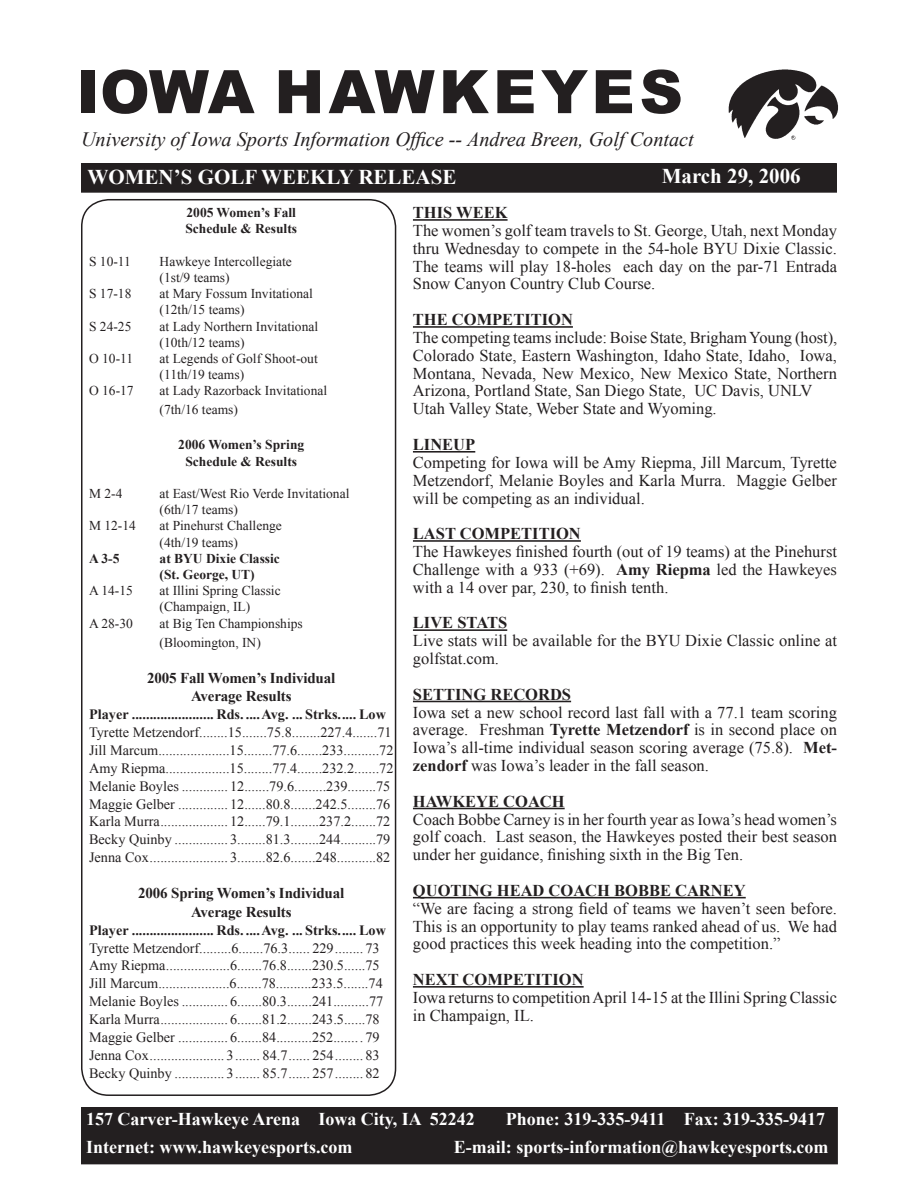
<style>
.page{position:relative;width:918px;height:1188px;background:#fff}
.page>*{position:absolute;margin:0;border:0;box-sizing:border-box;transform-origin:0 0}
.t1{font:900 60px "Arial";letter-spacing:.065em;color:#231f20}
.t2{font:700 21px "Times New Roman";color:#fff}
.t3{font:italic 20.25px "Times New Roman";color:#231f20}
.t4{font:700 18px "Times New Roman";color:#fff}
.t5{font:16.5px/17.9px "Times New Roman";color:#231f20;text-align:justify}
.t6{font:700 16.5px "Times New Roman";color:#231f20}
.t7{font:700 15px/18px "Times New Roman";letter-spacing:-.01em;color:#231f20;text-align:center}
.t8{font:14.25px/17.9px "Times New Roman";color:#231f20}
.t9{font:700 14.25px "Times New Roman";color:#231f20}
.t10{font:13.5px/16.2px "Times New Roman";color:#231f20}
.t11{font:700 13.5px/16.2px "Times New Roman";color:#231f20}
.s1{font-weight:400;font-size:18px;color:#231f20}
.s2{font-weight:700}
</style>
<div class="page">
<div style="left:82px;top:164px;width:754px;height:28px;background:#231f20"></div>
<div style="left:81px;top:163px;width:756px;height:30px;border:2px solid #231f20"></div>
<div style="left:82px;top:1108px;width:755px;height:56px;background:#231f20"></div>
<div style="left:81px;top:1107px;width:757px;height:57px;border:2px solid #231f20"></div>
<img style="left:728px;top:69px;width:110px;height:71px">
<svg style="left:81px;top:199px;width:316px;height:896px"></svg>
<hr style="left:413px;top:219px;width:95px;height:2px;background:#231f20">
<hr style="left:413px;top:326px;width:160px;height:2px;background:#231f20">
<hr style="left:413px;top:451px;width:62px;height:2px;background:#231f20">
<hr style="left:413px;top:540px;width:168px;height:2px;background:#231f20">
<hr style="left:413px;top:629px;width:94px;height:2px;background:#231f20">
<hr style="left:413px;top:701px;width:158px;height:1px;background:#231f20">
<hr style="left:413px;top:808px;width:152px;height:1px;background:#231f20">
<hr style="left:413px;top:897px;width:333px;height:1px;background:#231f20">
<hr style="left:413px;top:986px;width:171px;height:2px;background:#231f20">
<h1 class="t1" style="left:77px;top:48px;width:608px">IOWA HAWKEYES</h1>
<p class="t3" style="left:81px;top:125px;width:614px">University of Iowa Sports Information Office -- Andrea Breen, Golf Contact</p>
<p class="t2" style="left:87px;top:162px;width:370px">WOMEN’S GOLF WEEKLY RELEASE</p>
<p class="t2" style="left:652px;top:161px;width:151px"><span class="s1">F</span>March 29, 2006</p>
<p class="t11" style="left:185px;top:204px;width:113px">2005 Women’s Fall<br>Schedule &amp; Results</p>
<p class="t10" style="left:89px;top:253px;width:43px">S 10-11</p>
<p class="t10" style="left:160px;top:253px;width:134px">Hawkeye Intercollegiate (1st/9 teams)</p>
<p class="t10" style="left:89px;top:285px;width:44px">S 17-18</p>
<p class="t10" style="left:160px;top:285px;width:155px">at Mary Fossum Invitational (12th/15 teams)</p>
<p class="t10" style="left:89px;top:318px;width:44px">S 24-25</p>
<p class="t10" style="left:160px;top:318px;width:160px">at Lady Northern Invitational (10th/12 teams)</p>
<p class="t10" style="left:89px;top:350px;width:46px">O 10-11</p>
<p class="t10" style="left:160px;top:350px;width:160px">at Legends of Golf Shoot-out (11th/19 teams)</p>
<p class="t10" style="left:89px;top:383px;width:46px">O 16-17</p>
<p class="t10" style="left:160px;top:381px;width:169px;line-height:18.9px">at Lady Razorback Invitational (7th/16 teams)</p>
<p class="t11" style="left:178px;top:437px;width:128px;text-align:center">2006 Women’s Spring<br>Schedule &amp; Results</p>
<p class="t10" style="left:89px;top:485px;width:35px">M 2-4</p>
<p class="t10" style="left:160px;top:485px;width:191px">at East/West Rio Verde Invitational (6th/17 teams)</p>
<p class="t10" style="left:89px;top:518px;width:48px">M 12-14</p>
<p class="t10" style="left:160px;top:518px;width:124px">at Pinehurst Challenge (4th/19 teams)</p>
<p class="t11" style="left:89px;top:550px;width:32px">A 3-5</p>
<p class="t11" style="left:160px;top:550px;width:122px">at BYU Dixie Classic (St. George, UT)</p>
<p class="t10" style="left:89px;top:582px;width:45px">A 14-15</p>
<p class="t10" style="left:160px;top:582px;width:123px">at Illini Spring Classic (Champaign, IL)</p>
<p class="t10" style="left:89px;top:615px;width:45px">A 28-30</p>
<p class="t10" style="left:160px;top:613px;width:145px;line-height:18.9px">at Big Ten Championships (Bloomington, IN)</p>
<p class="t7" style="left:147px;top:669px;width:190px">2005 Fall Women’s Individual<br>Average Results</p>
<p class="t9" style="left:89px;top:705px;width:298px">Player ....................... Rds. ....Avg. ... Strks. .... Low</p>
<p class="t8" style="left:89px;top:723px;width:306px">Tyrette Metzendorf ........15.......75.8........227.4.......71<br>Jill Marcum.................... 15........77.6.......233..........72<br>Amy Riepma ..................15........77.4.......232.2.......72<br>Melanie Boyles ............. 12.......79.6.........239........75<br>Maggie Gelber .............. 12......80.8.......242.5........76<br>Karla Murra ................... 12......79.1........237.2.......72<br>Becky Quinby ............... 3........81.3........244..........79<br>Jenna Cox ...................... 3........82.6.......248...........82</p>
<p class="t7" style="left:138px;top:883px;width:208px;line-height:18.9px">2006 Spring Women’s Individual<br>Average Results</p>
<p class="t9" style="left:89px;top:920px;width:298px">Player ....................... Rds. ....Avg. ... Strks. .... Low</p>
<p class="t8" style="left:89px;top:939px;width:296px">Tyrette Metzendorf........ .6.......76.3 ...... 229 ........ 73<br>Amy Riepma..................6.......76.8.. .....230.5...... 75<br>Jill Marcum.................... 6.......78 ..........233.5.......74<br>Melanie Boyles ............. 6.......80.3.......241..........77<br>Karla Murra ................... 6.......81.2.......243.5......78<br>Maggie Gelber .............. 6.......84..........252....... . 79<br>Jenna Cox ..................... 3 ....... 84.7 ...... 254 ........ 83<br>Becky Quinby .............. 3 ....... 85.7 ...... 257 ........ 82</p>
<p class="t6" style="left:413px;top:201px;width:96px">THIS WEEK</p>
<p class="t5" style="left:413px;top:221px;width:426px">The women’s golf team travels to St. George, Utah, next Monday thru Wednesday to compete in the 54-hole BYU Dixie Classic.<br>The teams will play 18-holes each day on the par-71 Entrada Snow Canyon Country Club Course.</p>
<p class="t6" style="left:413px;top:308px;width:161px">THE COMPETITION</p>
<p class="t5" style="left:413px;top:328px;width:426px;text-align:left">The competing teams include: Boise State, Brigham Young (host), Colorado State, Eastern Washington, Idaho State, Idaho, Iowa, Montana, Nevada, New Mexico, New Mexico State, Northern Arizona, Portland State, San Diego State, UC Davis, UNLV Utah Valley State, Weber State and Wyoming.</p>
<p class="t6" style="left:413px;top:433px;width:64px">LINEUP</p>
<p class="t5" style="left:413px;top:453px;width:426px">Competing for Iowa will be Amy Riepma, Jill Marcum, Tyrette Metzendorf, Melanie Boyles and Karla Murra. Maggie Gelber will be competing as an individual.</p>
<p class="t6" style="left:413px;top:522px;width:169px">LAST COMPETITION</p>
<p class="t5" style="left:413px;top:542px;width:426px">The Hawkeyes finished fourth (out of 19 teams) at the Pinehurst Challenge with a 933 (+69). <span class="s2">Amy Riepma</span> led the Hawkeyes with a 14 over par, 230, to finish tenth.</p>
<p class="t6" style="left:413px;top:611px;width:96px">LIVE STATS</p>
<p class="t5" style="left:413px;top:631px;width:426px">Live stats will be available for the BYU Dixie Classic online at golfstat.com.</p>
<p class="t6" style="left:413px;top:683px;width:160px">SETTING RECORDS</p>
<p class="t5" style="left:413px;top:703px;width:426px">Iowa set a new school record last fall with a 77.1 team scoring average. Freshman <span class="s2">Tyrette Metzendorf</span> is in second place on Iowa’s all-time individual season scoring average (75.8). <span class="s2">Met&shy;zendorf</span> was Iowa’s leader in the fall season.</p>
<p class="t6" style="left:413px;top:790px;width:153px">HAWKEYE COACH</p>
<p class="t5" style="left:413px;top:810px;width:426px">Coach Bobbe Carney is in her fourth year as Iowa’s head women’s golf coach. Last season, the Hawkeyes posted their best season under her guidance, finishing sixth in the Big Ten.</p>
<p class="t6" style="left:413px;top:879px;width:334px">QUOTING HEAD COACH BOBBE CARNEY</p>
<p class="t5" style="left:413px;top:899px;width:426px">“We are facing a strong field of teams we haven’t seen before.<br>This is an opportunity to play teams ranked ahead of us. We had good practices this week heading into the competition.”</p>
<p class="t6" style="left:413px;top:968px;width:172px">NEXT COMPETITION</p>
<p class="t5" style="left:413px;top:988px;width:426px">Iowa returns to competition April 14-15 at the Illini Spring Classic in Champaign, IL.</p>
<p class="t4" style="left:86px;top:1107px;width:390px">157 Carver-Hawkeye Arena Iowa City, IA 52242</p>
<p class="t4" style="left:506px;top:1107px;width:321px">Phone: 319-335-9411 Fax: 319-335-9417</p>
<p class="t4" style="left:86px;top:1134px;width:268px">Internet: www.hawkeyesports.com</p>
<p class="t4" style="left:454px;top:1134px;width:376px">E-mail: sports-information@hawkeyesports.com</p>
</div>
